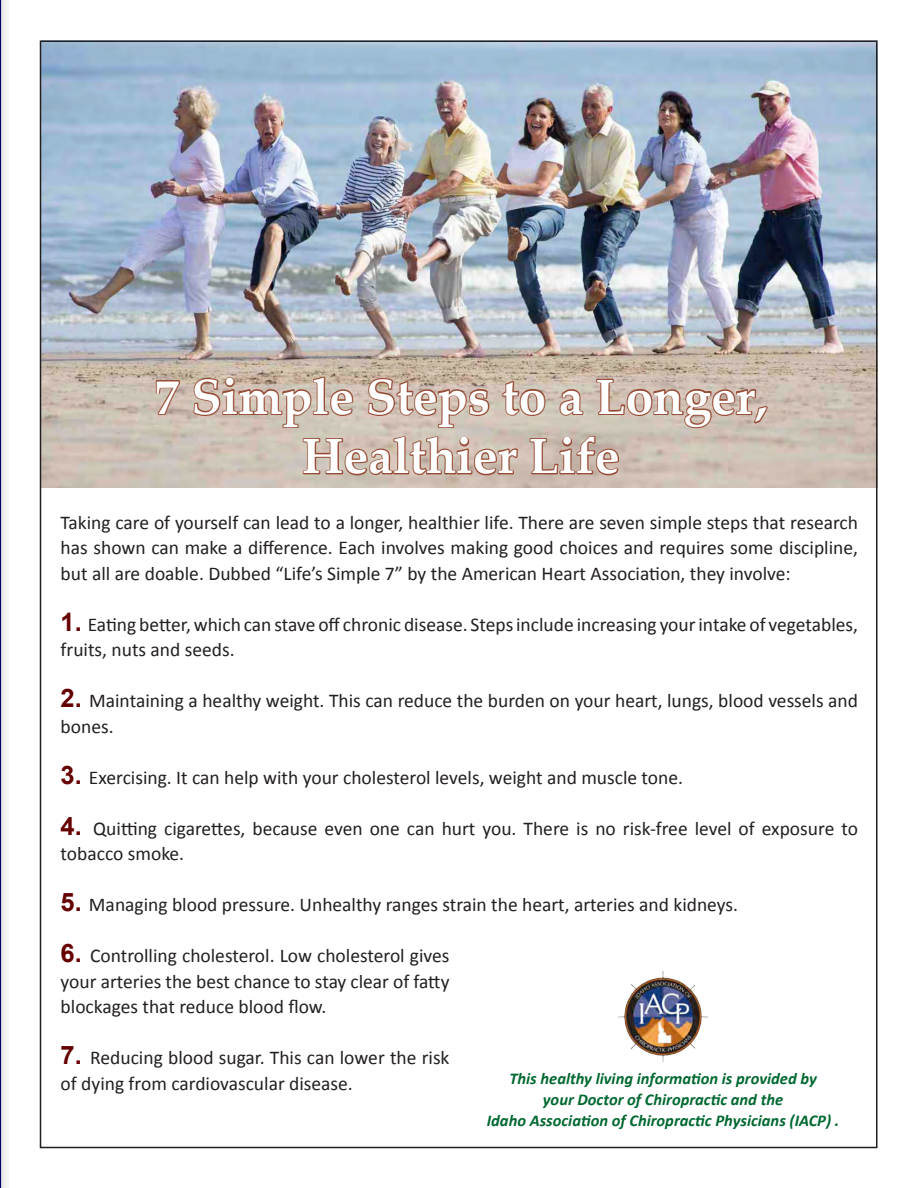
<style>
.page{position:relative;width:918px;height:1188px;background:#fff}
.page>*{position:absolute;margin:0;border:0;box-sizing:border-box;transform-origin:0 0}
.t1{font:700 49.5px/59.4px "Palatino Linotype";color:#fff;text-align:center}
.t2{font:19.5px/25.5px "Calibri";color:#231f20}
.t3{font:italic 700 16.5px "Calibri";color:#006830}
.s1{font-family:"Arial";font-weight:700;font-size:25.5px;color:#600}
</style>
<div class="page">
<div style="left:0;top:0;width:11px;height:1188px;background:#231f20;opacity:.86"></div>
<hr style="left:0;top:0;width:1px;height:1188px;background:#006">
<img style="left:43px;top:43px;width:832px;height:444px">
<img style="left:618px;top:972px;width:90px;height:89px">
<svg style="left:155px;top:379px;width:27px;height:37px"></svg>
<img style="left:192px;top:291px;width:577px;height:197px">
<p class="t1" style="left:155px;top:366px;width:614px">7 Simple Steps to a Longer,<br>Healthier Life</p>
<p class="t2" style="left:61px;top:509px;width:799px;text-align:justify">Taking care of yourself can lead to a longer, healthier life. There are seven simple steps that research has shown can make a difference. Each involves making good choices and requires some discipline, but all are doable. Dubbed “Life’s Simple 7” by the American Heart Association, they involve:</p>
<p class="t2" style="left:61px;top:611px;width:799px"><span class="s1">1.</span> Eating better, which can stave off chronic disease. Steps include increasing your intake of vegetables, fruits, nuts and seeds.</p>
<p class="t2" style="left:61px;top:688px;width:799px"><span class="s1">2.</span> Maintaining a healthy weight. This can reduce the burden on your heart, lungs, blood vessels and bones.</p>
<p class="t2" style="left:61px;top:764px;width:624px"><span class="s1">3.</span> Exercising. It can help with your cholesterol levels, weight and muscle tone.</p>
<p class="t2" style="left:61px;top:815px;width:799px"><span class="s1">4.</span> Quitting cigarettes, because even one can hurt you. There is no risk-free level of exposure to tobacco smoke.</p>
<p class="t2" style="left:61px;top:892px;width:679px"><span class="s1">5.</span> Managing blood pressure. Unhealthy ranges strain the heart, arteries and kidneys.</p>
<p class="t2" style="left:61px;top:943px;width:390px;text-align:justify"><span class="s1">6.</span> Controlling cholesterol. Low cholesterol gives your arteries the best chance to stay clear of fatty blockages that reduce blood flow.</p>
<p class="t2" style="left:61px;top:1045px;width:390px"><span class="s1">7.</span> Reducing blood sugar. This can lower the risk of dying from cardiovascular disease.</p>
<p class="t3" style="left:509px;top:1068px;width:309px">This healthy living information is provided by</p>
<p class="t3" style="left:543px;top:1089px;width:242px">your Doctor of Chiropractic and the</p>
<p class="t3" style="left:487px;top:1111px;width:354px">Idaho Association of Chiropractic Physicians (IACP) .</p>
</div>
